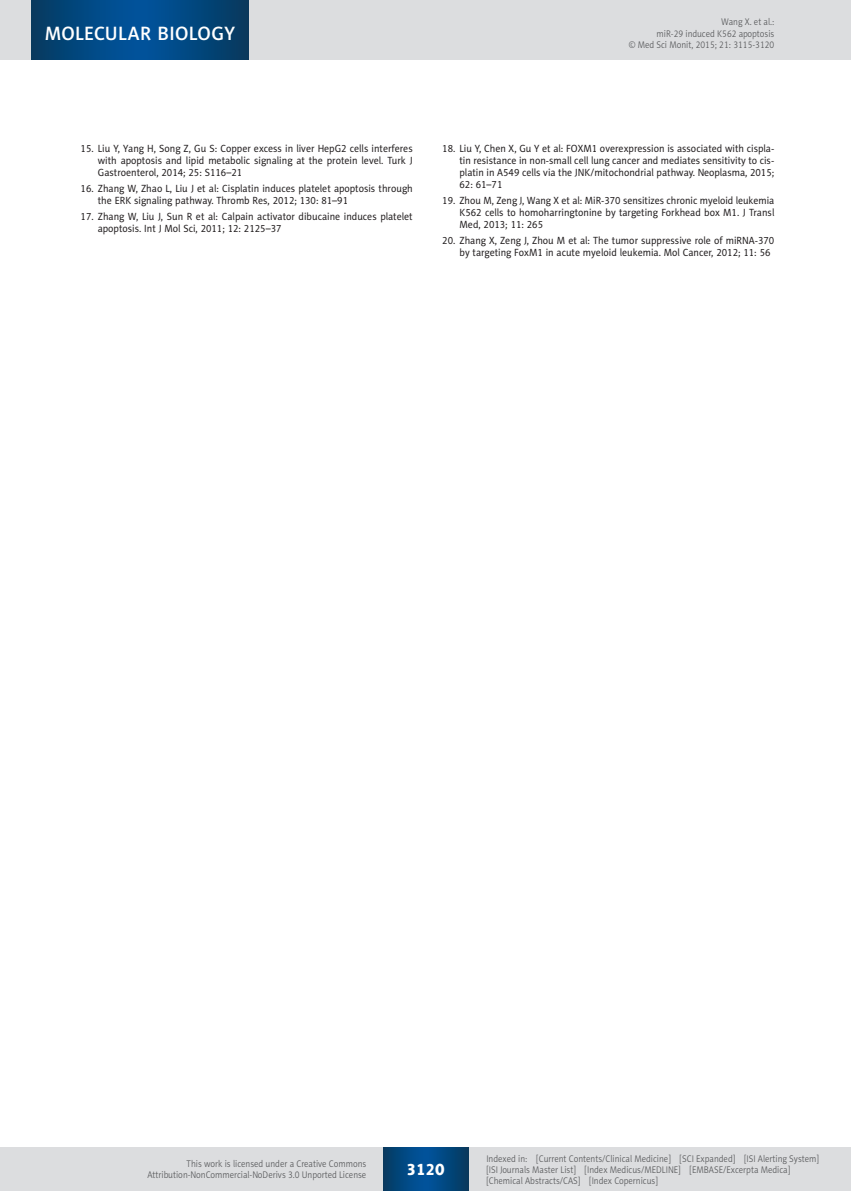
<style>
.page{position:relative;width:851px;height:1191px;background:#fff}
.page>*{position:absolute;margin:0;border:0;box-sizing:border-box;transform-origin:0 0}
.t1{font:19.5px "Naomi Sans EFN Medium";letter-spacing:.015em;color:#fff}
.t2{font:16.5px "Naomi Sans EFN Heavy";color:#fff}
.MSM_Referencje_punkt{font:10.5px/12px "Naomi Sans EFN";color:#231f20;scale:.95 1}
.MSM_Referencje_punkt-2{font:10.5px/12px "Naomi Sans EFN";color:#231f20;text-align:justify;scale:.94 1}
.t3{font:9.75px/11.2px "Naomi Sans EFN Light";color:#57585a;text-align:right;scale:.9 1}
</style>
<div class="page">
<div style="left:0;top:1148px;width:850px;height:43px;background:#dcdddf"></div>
<svg style="left:383px;top:1147px;width:85px;height:43px;background:#02477e"></svg>
<div style="left:0;top:0;width:850px;height:60px;background:#dcdddf"></div>
<svg style="left:32px;top:0;width:217px;height:60px;background:#02477e"></svg>
<h1 class="t1" style="left:45px;top:22px;width:192px">MOLECULAR BIOLOGY</h1>
<p class="t3" style="left:628px;top:16px;width:163px">Wang X. et al.:<br>miR-29 induced K562 apoptosis<br>© Med Sci Monit, 2015; 21: 3115-3120</p>
<p class="MSM_Referencje_punkt" style="left:98px;top:142px;width:333px;text-align:justify;text-indent:-17px">15. Liu Y, Yang H, Song Z, Gu S: Copper excess in liver HepG2 cells interferes with apoptosis and lipid metabolic signaling at the protein level. Turk J Gastroenterol, 2014; 25: S116–21</p>
<p class="MSM_Referencje_punkt" style="left:98px;top:183px;width:333px;text-indent:-17px">16. Zhang W, Zhao L, Liu J et al: Cisplatin induces platelet apoptosis through the ERK signaling pathway. Thromb Res, 2012; 130: 81–91</p>
<p class="MSM_Referencje_punkt" style="left:98px;top:211px;width:333px;text-indent:-17px">17. Zhang W, Liu J, Sun R et al: Calpain activator dibucaine induces platelet apoptosis. Int J Mol Sci, 2011; 12: 2125–37</p>
<p class="MSM_Referencje_punkt" style="left:459px;top:142px;width:333px;text-align:justify;text-indent:-17px">18. Liu Y, Chen X, Gu Y et al: FOXM1 overexpression is associated with cispla&shy;tin resistance in non-small cell lung cancer and mediates sensitivity to cis&shy;platin in A549 cells via the JNK/mitochondrial pathway. Neoplasma, 2015; 62: 61–71</p>
<p class="MSM_Referencje_punkt-2" style="left:459px;top:195px;width:336px;text-indent:-17px">19. Zhou M, Zeng J, Wang X et al: MiR-370 sensitizes chronic myeloid leukemia K562 cells to homoharringtonine by targeting Forkhead box M1. J Transl Med, 2013; 11: 265</p>
<p class="MSM_Referencje_punkt" style="left:459px;top:235px;width:333px;text-indent:-17px">20. Zhang X, Zeng J, Zhou M et al: The tumor suppressive role of miRNA-370 by targeting FoxM1 in acute myeloid leukemia. Mol Cancer, 2012; 11: 56</p>
<p class="t3" style="left:147px;top:1158px;width:245px">This work is licensed under a Creative Commons<br>Attribution-NonCommercial-NoDerivs 3.0 Unported License</p>
<h2 class="t2" style="left:406px;top:1159px;width:40px">3120</h2>
<p class="t3" style="left:486px;top:1152px;width:371px;text-align:left">Indexed in: [Current Contents/Clinical Medicine] [SCI Expanded] [ISI Alerting System] [ISI Journals Master List] [Index Medicus/MEDLINE] [EMBASE/Excerpta Medica] [Chemical Abstracts/CAS] [Index Copernicus]</p>
</div>
